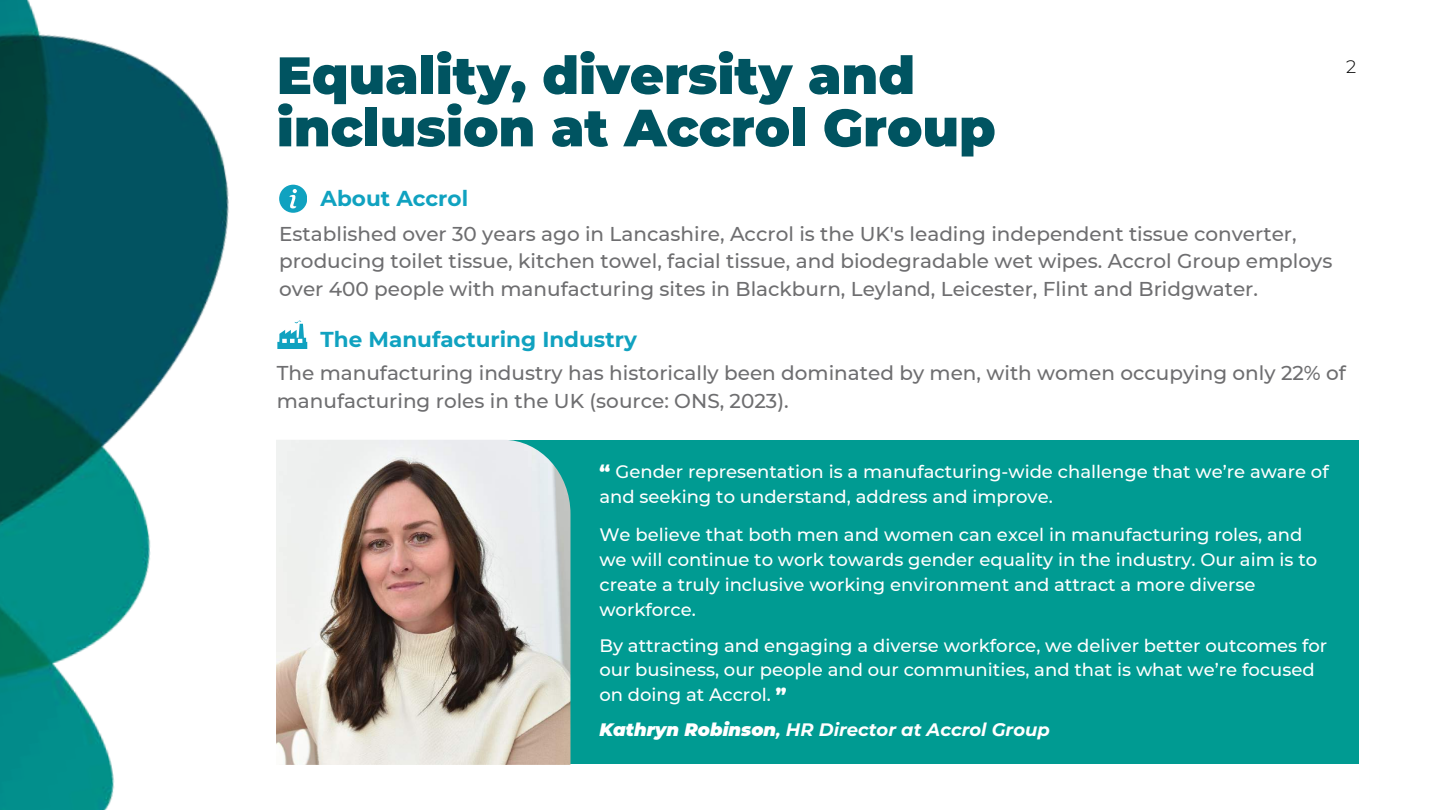
<style>
.page{position:relative;width:1440px;height:810px;background:#fff}
.page>*{position:absolute;margin:0;border:0;box-sizing:border-box;transform-origin:0 0}
.t1{font:900 52.3px/52.3px "Montserrat";color:#005461}
.t2{font:700 21.5px "Montserrat";color:#10a2c0}
.t3{font:500 20px/27.8px "Montserrat";color:#6e6e70}
.t4{font:300 18.1px "Montserrat";color:#000}
.t5{font:500 18px/24.8px "Montserrat";color:#fff}
.t6{font:italic 700 18px "Montserrat";color:#fff}
.s1{font-weight:900}
</style>
<div class="page">
<img style="left:0;top:0;width:579px;height:810px">
<div style="left:277px;top:440px;width:1082px;height:323px;background:#009b92"></div>
<img style="left:276px;top:440px;width:294px;height:325px">
<svg style="left:279px;top:185px;width:28px;height:27px"></svg>
<svg style="left:277px;top:321px;width:30px;height:28px"></svg>
<h1 class="t1" style="left:277px;top:49px;width:720px">Equality, diversity and inclusion at Accrol Group</h1>
<p class="t2" style="left:321px;top:185px;width:149px">About Accrol</p>
<p class="t3" style="left:279px;top:220px;width:1055px">Established over 30 years ago in Lancashire, Accrol is the UK's leading independent tissue converter, producing toilet tissue, kitchen towel, facial tissue, and biodegradable wet wipes. Accrol Group employs over 400 people with manufacturing sites in Blackburn, Leyland, Leicester, Flint and Bridgwater.</p>
<p class="t4" style="left:1346px;top:55px;width:12px">2</p>
<p class="t2" style="left:321px;top:326px;width:318px">The Manufacturing Industry</p>
<p class="t3" style="left:277px;top:359px;width:1071px">The manufacturing industry has historically been dominated by men, with women occupying only 22% of manufacturing roles in the UK (source: ONS, 2023).</p>
<p class="t5" style="left:599px;top:460px;width:731px"><span class="s1">“</span> Gender representation is a manufacturing-wide challenge that we’re aware of and seeking to understand, address and improve.</p>
<p class="t5" style="left:599px;top:522px;width:719px">We believe that both men and women can excel in manufacturing roles, and we will continue to work towards gender equality in the industry. Our aim is to create a truly inclusive working environment and attract a more diverse workforce.</p>
<p class="t5" style="left:599px;top:633px;width:729px">By attracting and engaging a diverse workforce, we deliver better outcomes for our business, our people and our communities, and that is what we’re focused on doing at Accrol. <span class="s1">”</span></p>
<p class="t6" style="left:599px;top:719px;width:452px"><span class="s1">Kathryn Robinson</span>, HR Director at Accrol Group</p>
</div>
